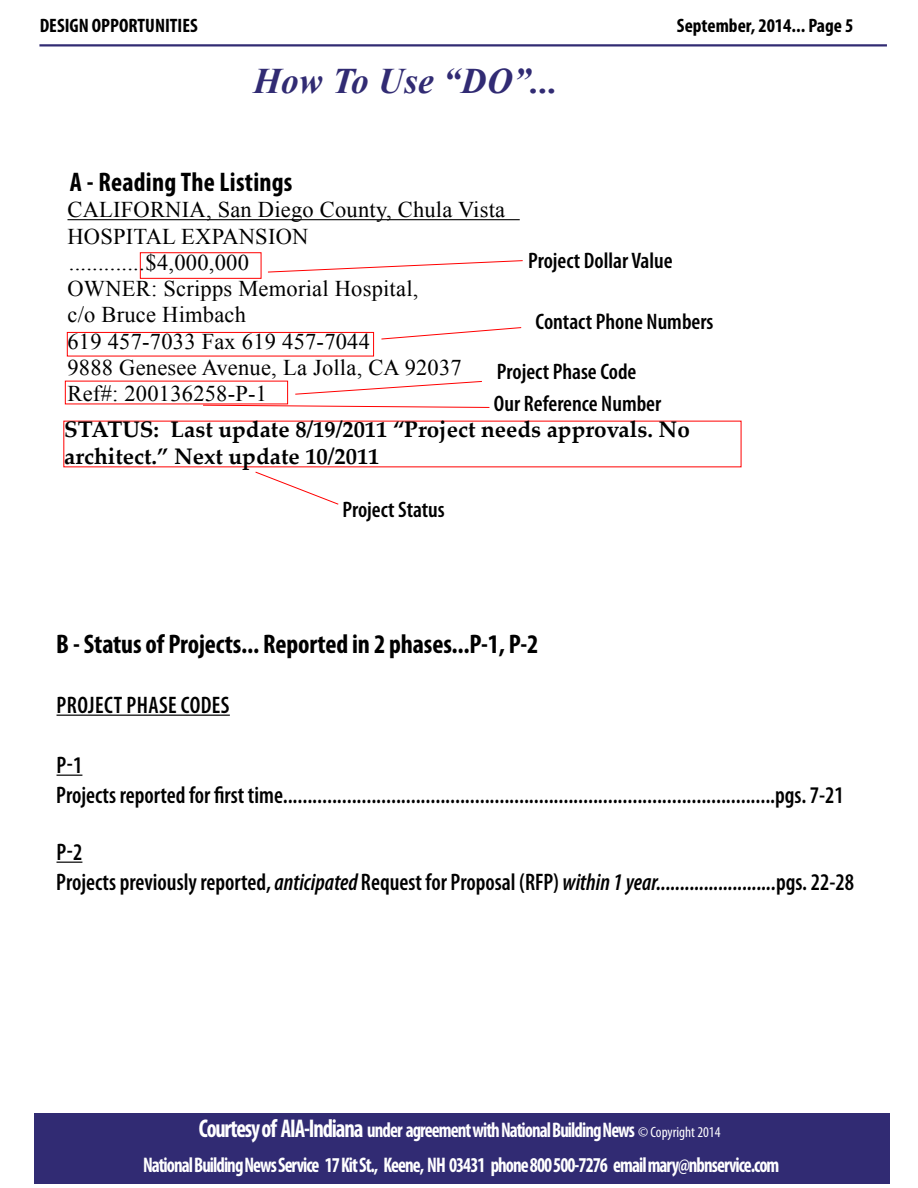
<style>
.page{position:relative;width:918px;height:1188px;background:#fff}
.page>*{position:absolute;margin:0;border:0;box-sizing:border-box;transform-origin:0 0}
.t1{font:italic 700 36px "Times New Roman";letter-spacing:.01em;color:#312b73}
.BENEFITS_HEAD{font:700 condensed 27px "Myriad Pro";letter-spacing:-.005em;color:#000}
.BENEFITS_HEAD-2{font:600 condensed 24px "Myriad Pro";color:#000;scale:.95 1}
.BENEFITS_HEAD-3{font:600 condensed 24px "Myriad Pro";letter-spacing:.02em;color:#000;scale:.95 1}
.t2{font:22.5px "Times New Roman";letter-spacing:.01em;color:#000}
.t3{font:600 condensed 22.5px "Myriad Pro";color:#000}
.t4{font:700 22.5px/27px "Palatino Linotype";color:#000}
.t5{font:700 condensed 21.15px "Myriad Pro";letter-spacing:-.05em;color:#fff;scale:.89 1}
.t6{font:700 condensed 19.5px "Myriad Pro";color:#000}
.s1{font-style:italic}
.s2{font-size:25.8px}
.s3{font-weight:400;font-size:15px}
</style>
<div class="page">
<hr style="left:39px;top:44px;width:848px;height:2px;background:#312b73">
<div style="left:34px;top:1113px;width:855px;height:71px;background:#312b73"></div>
<hr style="left:57px;top:715px;width:173px;height:1px;background:#000">
<svg style="left:57px;top:775px;width:25px;height:1px"></svg>
<svg style="left:57px;top:862px;width:25px;height:1px"></svg>
<div style="left:67px;top:332px;width:307px;height:24px;border:1px solid #f00"></div>
<div style="left:140px;top:252px;width:121px;height:27px;border:1px solid #f00"></div>
<hr style="left:67px;top:219px;width:453px;height:1px;background:#000">
<svg style="left:381px;top:327px;width:141px;height:13px"></svg>
<svg style="left:268px;top:260px;width:255px;height:13px"></svg>
<svg style="left:255px;top:471px;width:84px;height:34px"></svg>
<svg style="left:202px;top:404px;width:288px;height:4px"></svg>
<svg style="left:295px;top:381px;width:187px;height:14px"></svg>
<p class="t6" style="left:40px;top:15px;width:160px">DESIGN OPPORTUNITIES</p>
<p class="t6" style="left:677px;top:15px;width:178px">September, 2014... Page 5</p>
<p class="t1" style="left:254px;top:56px;width:306px">How To Use “DO”...</p>
<p class="BENEFITS_HEAD" style="left:70px;top:167px;width:224px">A - Reading The Listings</p>
<p class="t2" style="left:68px;top:195px;width:439px">CALIFORNIA, San Diego County, Chula Vista</p>
<p class="t2" style="left:68px;top:221px;width:242px">HOSPITAL EXPANSION</p>
<p class="t2" style="left:69px;top:247px;width:182px">.............$4,000,000</p>
<p class="t2" style="left:68px;top:273px;width:352px">OWNER: Scripps Memorial Hospital,</p>
<p class="t2" style="left:68px;top:300px;width:180px">c/o Bruce Himbach</p>
<p class="t2" style="left:68px;top:326px;width:304px">619 457-7033 Fax 619 457-7044</p>
<p class="t2" style="left:68px;top:352px;width:396px">9888 Genesee Avenue, La Jolla, CA 92037</p>
<p class="t2" style="left:68px;top:378px;width:201px">Ref#: 200136258-P-1</p>
<p class="t3" style="left:528px;top:248px;width:146px">Project Dollar Value</p>
<p class="t3" style="left:536px;top:310px;width:179px">Contact Phone Numbers</p>
<p class="t3" style="left:497px;top:359px;width:141px">Project Phase Code</p>
<p class="t3" style="left:494px;top:391px;width:169px">Our Reference Number</p>
<p class="t4" style="left:64px;top:415px;width:627px">STATUS: Last update 8/19/2011 “Project needs approvals. No architect.” Next update 10/2011</p>
<p class="t3" style="left:342px;top:497px;width:104px">Project Status</p>
<p class="BENEFITS_HEAD" style="left:56px;top:629px;width:484px">B - Status of Projects... Reported in 2 phases...P-1, P-2</p>
<p class="BENEFITS_HEAD-3" style="left:57px;top:692px;width:184px">PROJECT PHASE CODES</p>
<p class="BENEFITS_HEAD-2" style="left:57px;top:752px;width:29px">P-1</p>
<p class="BENEFITS_HEAD-2" style="left:56px;top:782px;width:831px">Projects reported for first time....................................................................................................pgs. 7-21</p>
<p class="BENEFITS_HEAD-2" style="left:57px;top:839px;width:29px">P-2</p>
<p class="BENEFITS_HEAD-2" style="left:56px;top:869px;width:841px">Projects previously reported, <span class="s1">anticipated</span> Request for Proposal (RFP) <span class="s1">within 1 year.........................</span>pgs. 22-28</p>
<p class="t5" style="left:199px;top:1119px;width:588px"><span class="s2">Courtesy of AIA-Indiana</span> under agreement with National Building News <span class="s3">© Copyright 2014</span></p>
<p class="t5" style="left:143px;top:1154px;width:717px">National Building News Service 17 Kit St., Keene, NH 03431 phone 800 500-7276 email mary@nbnservice.com</p>
</div>
